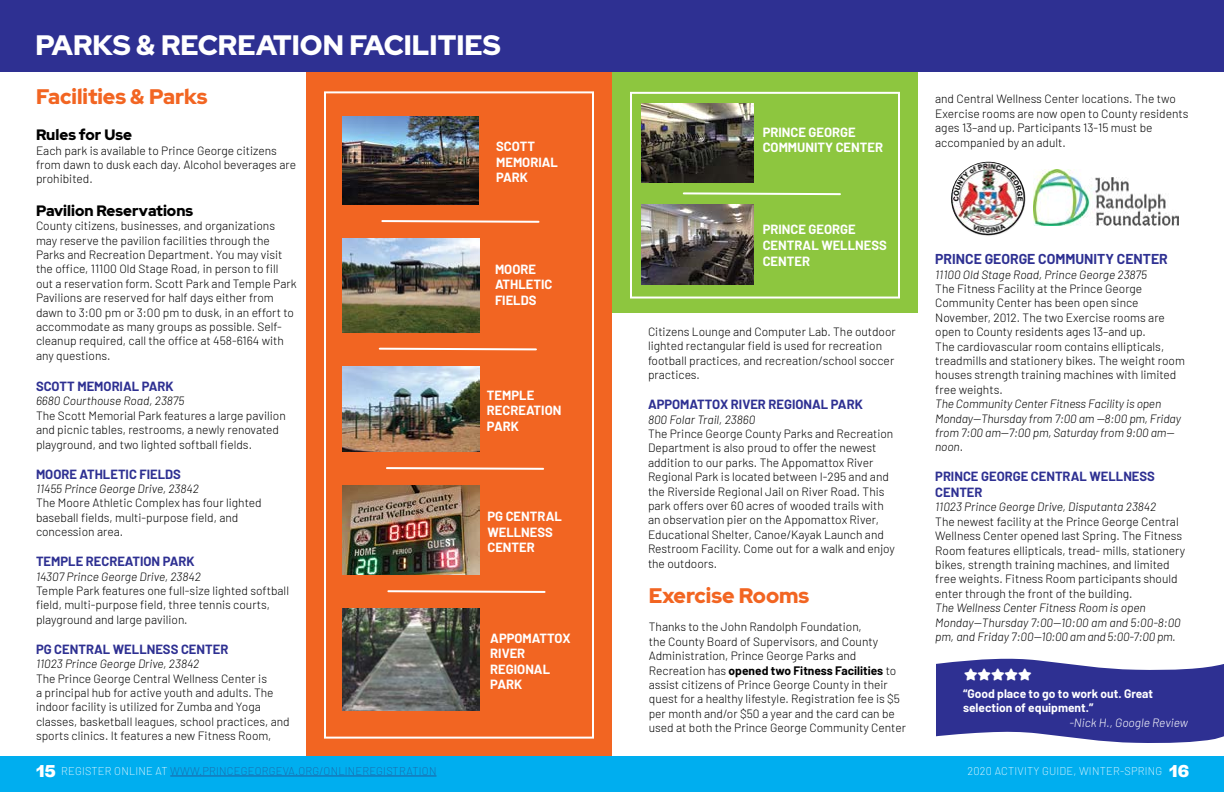
<style>
.page{position:relative;width:1224px;height:792px;background:#fff}
.page>*{position:absolute;margin:0;border:0;box-sizing:border-box;transform-origin:0 0}
.t1{font:900 28px "Red Hat Display";color:#fff}
.t2{font:900 21px "Red Hat Display";color:#f26522}
.t3{font:700 18px "Halyard Display";color:#fff}
.t4{font:900 15px "Red Hat Display";color:#000}
.t5{font:700 14px "Barlow";color:#2e3092}
.t6{font:700 13px/15.6px "Barlow";color:#fff}
.t7{font:700 13px/15.6px "Barlow";color:#2e3092}
.t8{font:300 12px/14.4px "Barlow";color:#000}
.t9{font:italic 300 12px/14.4px "Barlow";color:#000}
.t10{font:700 12px/14.4px "Barlow";color:#fff}
.t11{font:italic 300 12px "Barlow";color:#fff}
.t12{font:200 11px "Barlow";letter-spacing:.02em;color:#215e9e}
.t13{font:200 11px "Barlow";letter-spacing:.02em;color:#fff}
.s1{color:#fff}
.s2{font-weight:700}
.s3{font-style:normal}
.s4{font-family:"Halyard Display";font-weight:700;font-size:18px}
</style>
<div class="page">
<div style="left:306px;top:12px;width:306px;height:780px;background:#f26522"></div>
<div style="left:0;top:756px;width:1224px;height:36px;background:#00aeef"></div>
<div style="left:0;top:0;width:1224px;height:72px;background:#2e3092"></div>
<img style="left:342px;top:485px;width:138px;height:90px">
<img style="left:342px;top:609px;width:137px;height:102px">
<img style="left:342px;top:116px;width:137px;height:88px">
<img style="left:342px;top:238px;width:138px;height:94px">
<img style="left:342px;top:366px;width:138px;height:85px">
<svg style="left:381px;top:220px;width:159px;height:3px"></svg>
<svg style="left:378px;top:347px;width:159px;height:4px"></svg>
<svg style="left:386px;top:467px;width:158px;height:3px"></svg>
<div style="left:324px;top:91px;width:270px;height:648px;border:2px solid #fff"></div>
<svg style="left:387px;top:590px;width:159px;height:3px"></svg>
<div style="left:612px;top:72px;width:306px;height:240px;background:#8dc63f"></div>
<img style="left:641px;top:204px;width:113px;height:81px">
<img style="left:641px;top:103px;width:113px;height:79px">
<svg style="left:682px;top:192px;width:159px;height:4px"></svg>
<div style="left:630px;top:92px;width:270px;height:207px;border:2px solid #fff"></div>
<img style="left:1034px;top:170px;width:145px;height:55px">
<img style="left:951px;top:162px;width:75px;height:75px;border-radius:37px">
<hr style="left:170px;top:776px;width:266px;height:1px;background:#215e9e">
<svg style="left:936px;top:658px;width:288px;height:85px;background:#4b4da1"></svg>
<h1 class="t1" style="left:36px;top:27px;width:467px">PARKS &amp; RECREATION FACILITIES</h1>
<h2 class="t2" style="left:36px;top:83px;width:173px">Facilities &amp; Parks</h2>
<p class="t4" style="left:36px;top:125px;width:98px">Rules for Use</p>
<p class="t8" style="left:36px;top:142px;width:262px">Each park is available to Prince George citizens from dawn to dusk each day. Alcohol beverages are prohibited.</p>
<p class="t4" style="left:36px;top:201px;width:159px">Pavilion Reservations</p>
<p class="t8" style="left:36px;top:218px;width:262px">County citizens, businesses, and organizations may reserve the pavilion facilities through the Parks and Recreation Department. You may visit the office, 11100 Old Stage Road, in person to fill out a reservation form. Scott Park and Temple Park Pavilions are reserved for half days either from dawn to 3:00 pm or 3:00 pm to dusk, in an effort to accommodate as many groups as possible. Self&shy;cleanup required, call the office at 458-6164 with any questions.</p>
<p class="t7" style="left:36px;top:377px;width:139px">SCOTT MEMORIAL PARK</p>
<p class="t9" style="left:36px;top:393px;width:150px">6680 Courthouse Road, 23875</p>
<p class="t8" style="left:36px;top:407px;width:251px">The Scott Memorial Park features a large pavilion and picnic tables, restrooms, a newly renovated playground, and two lighted softball fields.</p>
<p class="t7" style="left:36px;top:465px;width:147px">MOORE ATHLETIC FIELDS</p>
<p class="t9" style="left:36px;top:481px;width:164px">11455 Prince George Drive, 23842</p>
<p class="t8" style="left:36px;top:495px;width:227px">The Moore Athletic Complex has four lighted baseball fields, multi-purpose field, and concession area.</p>
<p class="t7" style="left:36px;top:553px;width:160px">TEMPLE RECREATION PARK</p>
<p class="t9" style="left:36px;top:568px;width:166px">14307 Prince George Drive, 23842</p>
<p class="t8" style="left:36px;top:583px;width:255px">Temple Park features one full-size lighted softball field, multi-purpose field, three tennis courts, playground and large pavilion.</p>
<p class="t7" style="left:36px;top:640px;width:194px">PG CENTRAL WELLNESS CENTER</p>
<p class="t9" style="left:36px;top:656px;width:165px">11023 Prince George Drive, 23842</p>
<p class="t8" style="left:36px;top:670px;width:255px">The Prince George Central Wellness Center is<br>a principal hub for active youth and adults. The indoor facility is utilized for Zumba and Yoga classes, basketball leagues, school practices, and sports clinics. It features a new Fitness Room,</p>
<h3 class="t3" style="left:36px;top:758px;width:21px">15</h3>
<p class="t12" style="left:61px;top:763px;width:377px"><span class="s1">REGISTER ONLINE AT</span> WWW.PRINCEGEORGEVA.ORG/ONLINEREGISTRATION</p>
<p class="t6" style="left:496px;top:138px;width:63px">SCOTT<br>MEMORIAL<br>PARK</p>
<p class="t6" style="left:495px;top:260px;width:59px">MOORE<br>ATHLETIC<br>FIELDS</p>
<p class="t6" style="left:487px;top:386px;width:76px">TEMPLE<br>RECREATION<br>PARK</p>
<p class="t6" style="left:487px;top:507px;width:76px">PG CENTRAL<br>WELLNESS<br>CENTER</p>
<p class="t6" style="left:490px;top:629px;width:82px">APPOMATTOX<br>RIVER<br>REGIONAL<br>PARK</p>
<p class="t6" style="left:763px;top:123px;width:122px">PRINCE GEORGE<br>COMMUNITY CENTER</p>
<p class="t6" style="left:763px;top:221px;width:126px">PRINCE GEORGE<br>CENTRAL WELLNESS<br>CENTER</p>
<p class="t8" style="left:648px;top:324px;width:249px">Citizens Lounge and Computer Lab. The outdoor lighted rectangular field is used for recreation football practices, and recreation/school soccer practices.</p>
<p class="t7" style="left:648px;top:396px;width:216px">APPOMATTOX RIVER REGIONAL PARK</p>
<p class="t9" style="left:648px;top:411px;width:109px">800 Folar Trail, 23860</p>
<p class="t8" style="left:648px;top:426px;width:248px">The Prince George County Parks and Recreation Department is also proud to offer the newest addition to our parks. The Appomattox River Regional Park is located between I-295 and and the Riverside Regional Jail on River Road. This park offers over 60 acres of wooded trails with an observation pier on the Appomattox River, Educational Shelter, Canoe/Kayak Launch and Restroom Facility. Come out for a walk and enjoy the outdoors.</p>
<h2 class="t2" style="left:649px;top:581px;width:162px">Exercise Rooms</h2>
<p class="t8" style="left:649px;top:619px;width:259px">Thanks to the John Randolph Foundation,<br>the County Board of Supervisors, and County Administration, Prince George Parks and Recreation has <span class="s2">opened two Fitness Facilities</span> to assist citizens of Prince George County in their quest for a healthy lifestyle. Registration fee is $5 per month and/or $50 a year and the card can be used at both the Prince George Community Center</p>
<p class="t8" style="left:935px;top:91px;width:255px">and Central Wellness Center locations. The two Exercise rooms are now open to County residents ages 13–and up. Participants 13-15 must be accompanied by an adult.</p>
<p class="t5" style="left:935px;top:249px;width:234px">PRINCE GEORGE COMMUNITY CENTER</p>
<p class="t9" style="left:935px;top:266px;width:213px">11100 Old Stage Road, Prince George 23875</p>
<p class="t8" style="left:935px;top:281px;width:251px">The Fitness Facility at the Prince George Community Center has been open since November, 2012. The two Exercise rooms are open to County residents ages 13–and up.<br>The cardiovascular room contains ellipticals, treadmills and stationery bikes. The weight room houses strength training machines with limited free weights.</p>
<p class="t9" style="left:935px;top:396px;width:247px">The Community Center Fitness Facility is open Monday—Thursday from 7:00 am —8:00 pm, Friday from 7:00 am—7:00 pm, Saturday from 9:00 am— noon<span class="s3">.</span></p>
<p class="t7" style="left:935px;top:468px;width:221px">PRINCE GEORGE CENTRAL WELLNESS<br>CENTER</p>
<p class="t9" style="left:935px;top:499px;width:223px">11023 Prince George Drive, Disputanta 23842</p>
<p class="t8" style="left:935px;top:513px;width:251px">The newest facility at the Prince George Central Wellness Center opened last Spring. The Fitness Room features ellipticals, tread- mills, stationery bikes, strength training machines, and limited free weights. Fitness Room participants should enter through the front of the building.</p>
<p class="t9" style="left:935px;top:600px;width:247px">The Wellness Center Fitness Room is open<br>Monday—Thursday 7:00—10:00 am and 5:00-8:00 pm, and Friday 7:00—10:00 am and 5:00-7:00 pm.</p>
<p class="t10" style="left:963px;top:686px;width:192px">“Good place to go to work out. Great selection of equipment.”</p>
<p class="t11" style="left:1069px;top:714px;width:120px">-Nick H., Google Review</p>
<p class="t13" style="left:968px;top:763px;width:223px">2020 ACTIVITY GUIDE, WINTER-SPRING <span class="s4">16</span></p>
</div>
